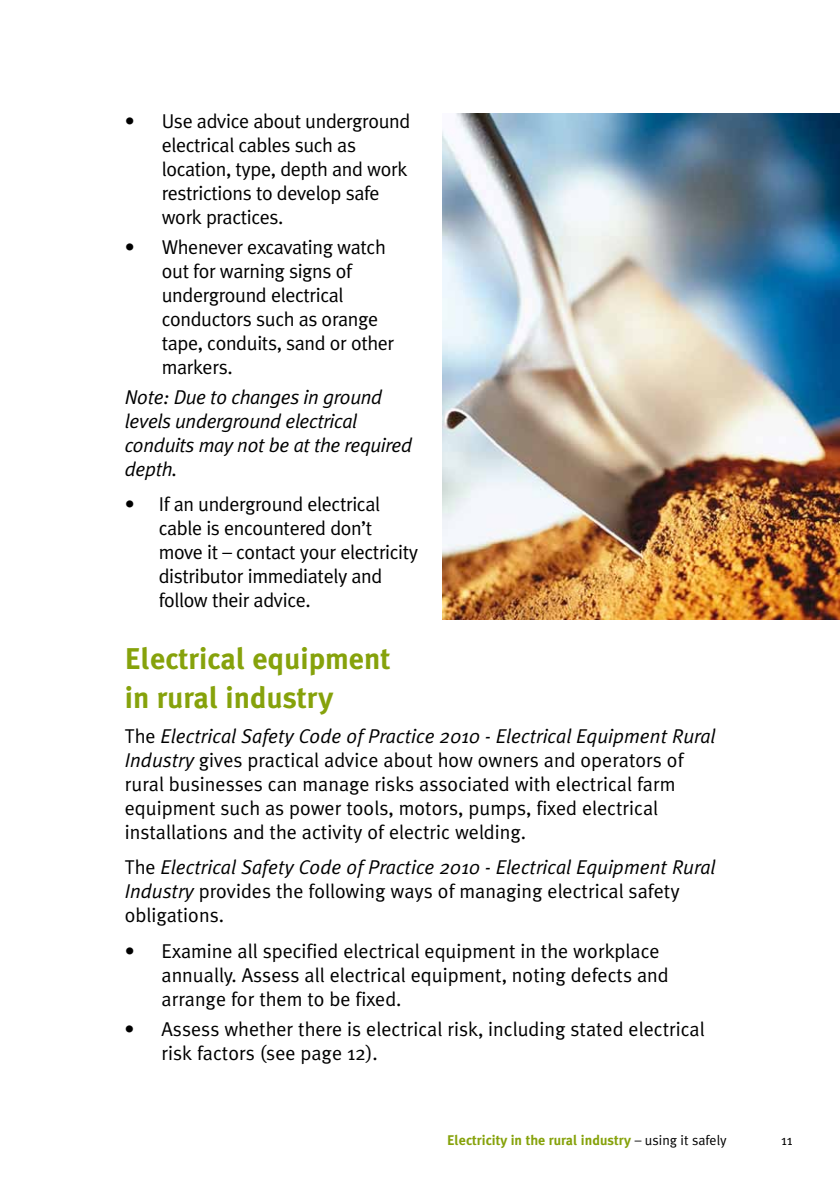
<style>
.page{position:relative;width:840px;height:1191px;background:#fff}
.page>*{position:absolute;margin:0;border:0;box-sizing:border-box;transform-origin:0 0}
.t1{font:700 30px/39px "Meta Plus";color:#86a20b}
.t2{font:20px/24px "Meta Plus Normal";color:#000}
.t3{font:20px/24px "Meta Plus Normal";letter-spacing:-.02em;color:#000}
.t4{font:italic 20px/24px "Meta Plus Normal";color:#000}
.t5{font:italic 20px/24px "Meta Plus Normal";letter-spacing:-.02em;color:#000}
.t6{font:700 14px "Meta Plus";color:#86a20b}
.t7{font:14px "Meta Plus Normal";color:#000}
.s1{font-style:italic}
.s2{font-style:normal}
.s3{font-family:"Meta Plus Normal";font-weight:400;color:#000}
</style>
<div class="page">
<img style="left:442px;top:113px;width:397px;height:506px">
<p class="t3" style="left:162px;top:109px;width:250px;text-indent:-37px">• Use advice about underground electrical cables such as location, type, depth and work restrictions to develop safe work practices.</p>
<p class="t3" style="left:162px;top:235px;width:234px;text-indent:-37px">• Whenever excavating watch out for warning signs of underground electrical conductors such as orange tape, conduits, sand or other markers.</p>
<p class="t5" style="left:125px;top:384px;width:289px">Note: Due to changes in ground levels underground electrical conduits may not be at the required depth.</p>
<p class="t3" style="left:159px;top:492px;width:261px;text-indent:-34px">• If an underground electrical cable is encountered don’t move it – contact your electricity distributor immediately and follow their advice.</p>
<h1 class="t1" style="left:125px;top:638px;width:267px">Electrical equipment in rural industry</h1>
<p class="t2" style="left:125px;top:724px;width:592px">The <span class="s1">Electrical Safety Code of Practice 2010 - Electrical Equipment Rural Industry</span> gives practical advice about how owners and operators of rural businesses can manage risks associated with electrical farm equipment such as power tools, motors, pumps, fixed electrical installations and the activity of electric welding.</p>
<p class="t4" style="left:125px;top:855px;width:592px"><span class="s2">The</span> Electrical Safety Code of Practice 2010 - Electrical Equipment Rural<br>Industry <span class="s2">provides the following ways of managing electrical safety obligations.</span></p>
<p class="t2" style="left:161px;top:938px;width:508px;text-indent:-37px">• Examine all specified electrical equipment in the workplace annually. Assess all electrical equipment, noting defects and arrange for them to be fixed.</p>
<p class="t2" style="left:161px;top:1016px;width:544px;text-indent:-37px">• Assess whether there is electrical risk, including stated electrical risk factors (see page 12).</p>
<p class="t6" style="left:447px;top:1132px;width:281px">Electricity in the rural industry <span class="s3">– using it safely</span></p>
<p class="t7" style="left:780px;top:1132px;width:13px">11</p>
</div>
